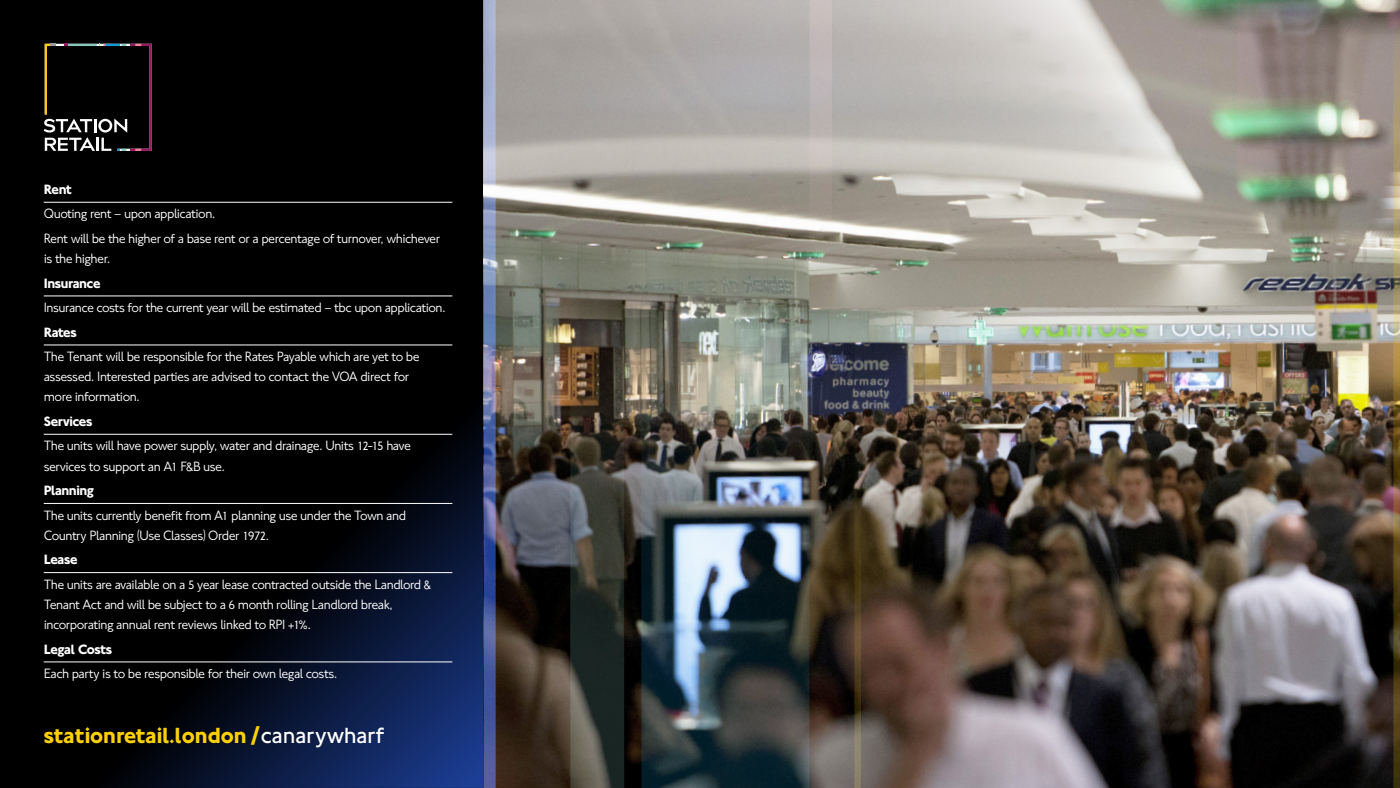
<style>
.page{position:relative;width:1400px;height:788px;background:#fff}
.page>*{position:absolute;margin:0;border:0;box-sizing:border-box;transform-origin:0 0}
.t1{font:22.75px "NJ Bold Normal";color:#ffd105}
.t2{font:14px/20.1px "NJ Book Normal";letter-spacing:-.04em;color:#fff}
.t3{font:14px "NJ Bold Normal";letter-spacing:-.03em;color:#fff}
.s1{font-family:"NJ Light Normal";color:#fff}
</style>
<div class="page">
<svg style="left:0;top:0;width:484px;height:787px;background:#02050b"></svg>
<hr style="left:44px;top:202px;width:408px;height:1px;background:#fff">
<hr style="left:44px;top:295px;width:408px;height:1px;background:#fff">
<hr style="left:44px;top:344px;width:408px;height:1px;background:#fff">
<hr style="left:44px;top:434px;width:408px;height:1px;background:#fff">
<hr style="left:44px;top:503px;width:408px;height:1px;background:#fff">
<hr style="left:44px;top:572px;width:408px;height:1px;background:#fff">
<hr style="left:44px;top:661px;width:408px;height:1px;background:#fff">
<img style="left:496px;top:0;width:897px;height:788px">
<svg style="left:44px;top:44px;width:108px;height:107px;background:#1e1b1a"></svg>
<svg style="left:570px;top:272px;width:54px;height:516px;background:#403f37"></svg>
<img style="left:641px;top:272px;width:169px;height:516px">
<svg style="left:854px;top:272px;width:7px;height:516px;background:#59503f"></svg>
<svg style="left:1237px;top:0;width:156px;height:197px;background:#918f84"></svg>
<img style="left:1393px;top:0;width:7px;height:788px">
<svg style="left:810px;top:0;width:22px;height:788px;background:#736c66"></svg>
<svg style="left:484px;top:0;width:12px;height:788px;background:#7482b5"></svg>
<p class="t3" style="left:44px;top:179px;width:29px">Rent</p>
<p class="t2" style="left:44px;top:201px;width:398px;line-height:24.5px">Quoting rent – upon application.<br>Rent will be the higher of a base rent or a percentage of turnover, whichever</p>
<p class="t2" style="left:44px;top:248px;width:68px">is the higher.</p>
<p class="t3" style="left:44px;top:273px;width:58px">Insurance</p>
<p class="t2" style="left:44px;top:297px;width:404px">Insurance costs for the current year will be estimated – tbc upon application.</p>
<p class="t3" style="left:44px;top:322px;width:35px">Rates</p>
<p class="t2" style="left:44px;top:346px;width:377px">The Tenant will be responsible for the Rates Payable which are yet to be assessed. Interested parties are advised to contact the VOA direct for more information.</p>
<p class="t3" style="left:44px;top:411px;width:50px">Services</p>
<p class="t2" style="left:44px;top:435px;width:369px">The units will have power supply, water and drainage. Units 12-15 have services to support an A1 F&amp;B use.</p>
<p class="t3" style="left:44px;top:480px;width:52px">Planning</p>
<p class="t2" style="left:44px;top:504px;width:364px">The units currently benefit from A1 planning use under the Town and<br>Country Planning (Use Classes) Order 1972.</p>
<p class="t3" style="left:44px;top:549px;width:35px">Lease</p>
<p class="t2" style="left:44px;top:573px;width:389px">The units are available on a 5 year lease contracted outside the Landlord &amp;<br>Tenant Act and will be subject to a 6 month rolling Landlord break, incorporating annual rent reviews linked to RPI +1%.</p>
<p class="t3" style="left:44px;top:638px;width:70px">Legal Costs</p>
<p class="t2" style="left:44px;top:663px;width:295px">Each party is to be responsible for their own legal costs.</p>
<h1 class="t1" style="left:44px;top:719px;width:342px">stationretail.london /<span class="s1">canarywharf</span></h1>
</div>
